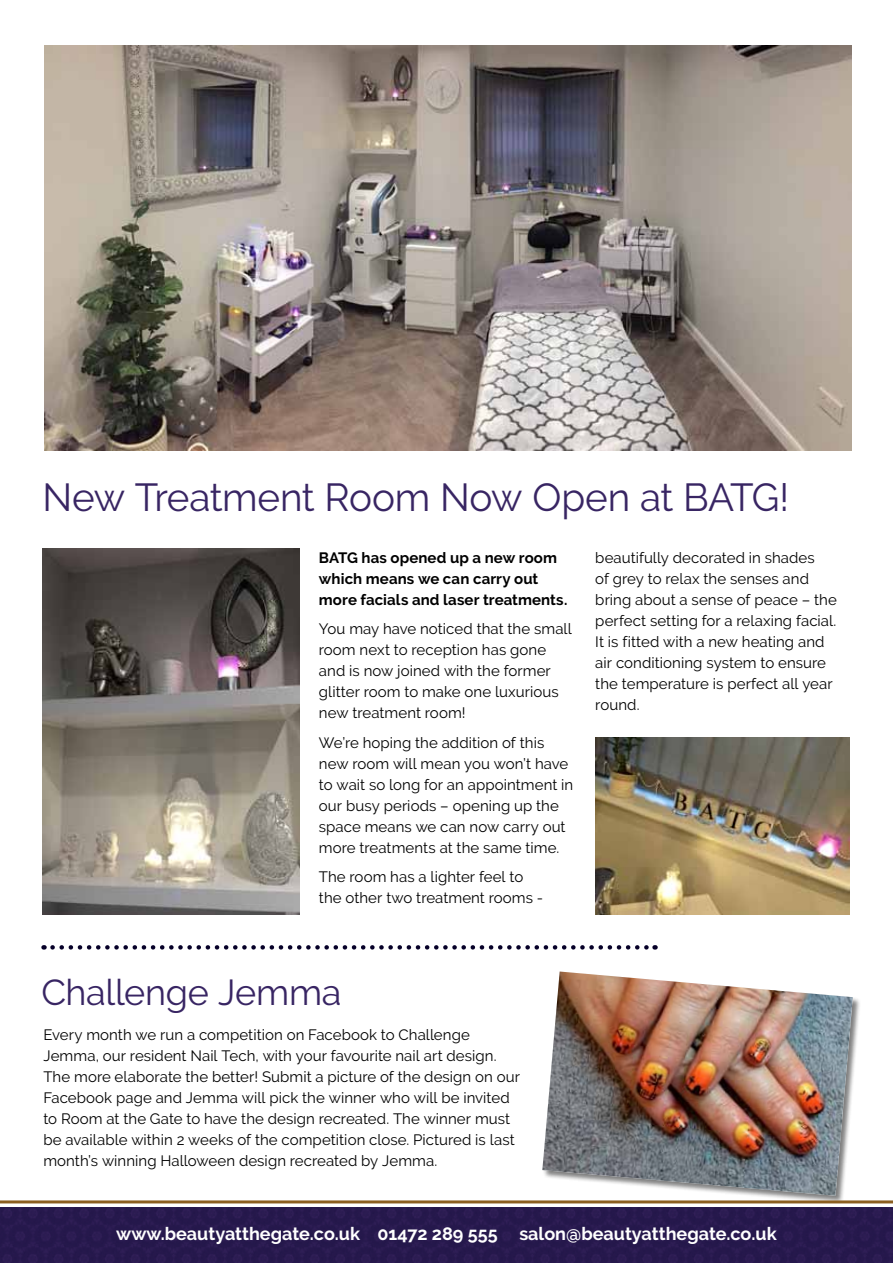
<style>
.page{position:relative;width:893px;height:1263px;background:#fff}
.page>*{position:absolute;margin:0;border:0;box-sizing:border-box;transform-origin:0 0}
.t1{font:39px "Raleway";letter-spacing:-.01em;color:#382563}
.t2{font:36px "Raleway";letter-spacing:-.005em;color:#382563}
.t3{font:700 18px "Raleway";color:#fff}
.t4{font:15px/21px "Raleway";letter-spacing:.005em;color:#000}
.t5{font:700 15px/21px "Raleway";letter-spacing:.005em;color:#000}
</style>
<div class="page">
<img style="left:44px;top:45px;width:807px;height:406px">
<img style="left:595px;top:738px;width:254px;height:176px">
<svg style="left:53px;top:945px;width:603px;height:5px"></svg>
<div style="left:542px;top:971px;width:319px;height:233px;background:#000;opacity:.5"></div>
<img style="left:542px;top:971px;width:311px;height:225px">
<img style="left:43px;top:549px;width:257px;height:365px">
<div style="left:0;top:1208px;width:893px;height:55px;background:#26194d"></div>
<hr style="left:0;top:1200px;width:893px;height:3px;background:#8b5f20">
<h1 class="t1" style="left:43px;top:474px;width:748px">New Treatment Room Now Open at BATG!</h1>
<p class="t5" style="left:319px;top:547px;width:250px">BATG has opened up a new room which means we can carry out more facials and laser treatments.</p>
<p class="t4" style="left:319px;top:618px;width:254px">You may have noticed that the small room next to reception has gone and is now joined with the former glitter room to make one luxurious new treatment room!</p>
<p class="t4" style="left:319px;top:732px;width:256px">We’re hoping the addition of this new room will mean you won’t have to wait so long for an appointment in our busy periods – opening up the space means we can now carry out more treatments at the same time.</p>
<p class="t4" style="left:319px;top:866px;width:226px">The room has a lighter feel to the other two treatment rooms -</p>
<p class="t4" style="left:595px;top:547px;width:243px">beautifully decorated in shades<br>of grey to relax the senses and bring about a sense of peace – the perfect setting for a relaxing facial.<br>It is fitted with a new heating and air conditioning system to ensure the temperature is perfect all year round.</p>
<h2 class="t2" style="left:41px;top:971px;width:301px">Challenge Jemma</h2>
<p class="t4" style="left:43px;top:1024px;width:478px">Every month we run a competition on Facebook to Challenge Jemma, our resident Nail Tech, with your favourite nail art design.<br>The more elaborate the better! Submit a picture of the design on our Facebook page and Jemma will pick the winner who will be invited to Room at the Gate to have the design recreated. The winner must be available within 2 weeks of the competition close. Pictured is last month’s winning Halloween design recreated by Jemma.</p>
<p class="t3" style="left:116px;top:1223px;width:662px">www.beautyatthegate.co.uk 01472 289 555 salon@beautyatthegate.co.uk</p>
</div>
